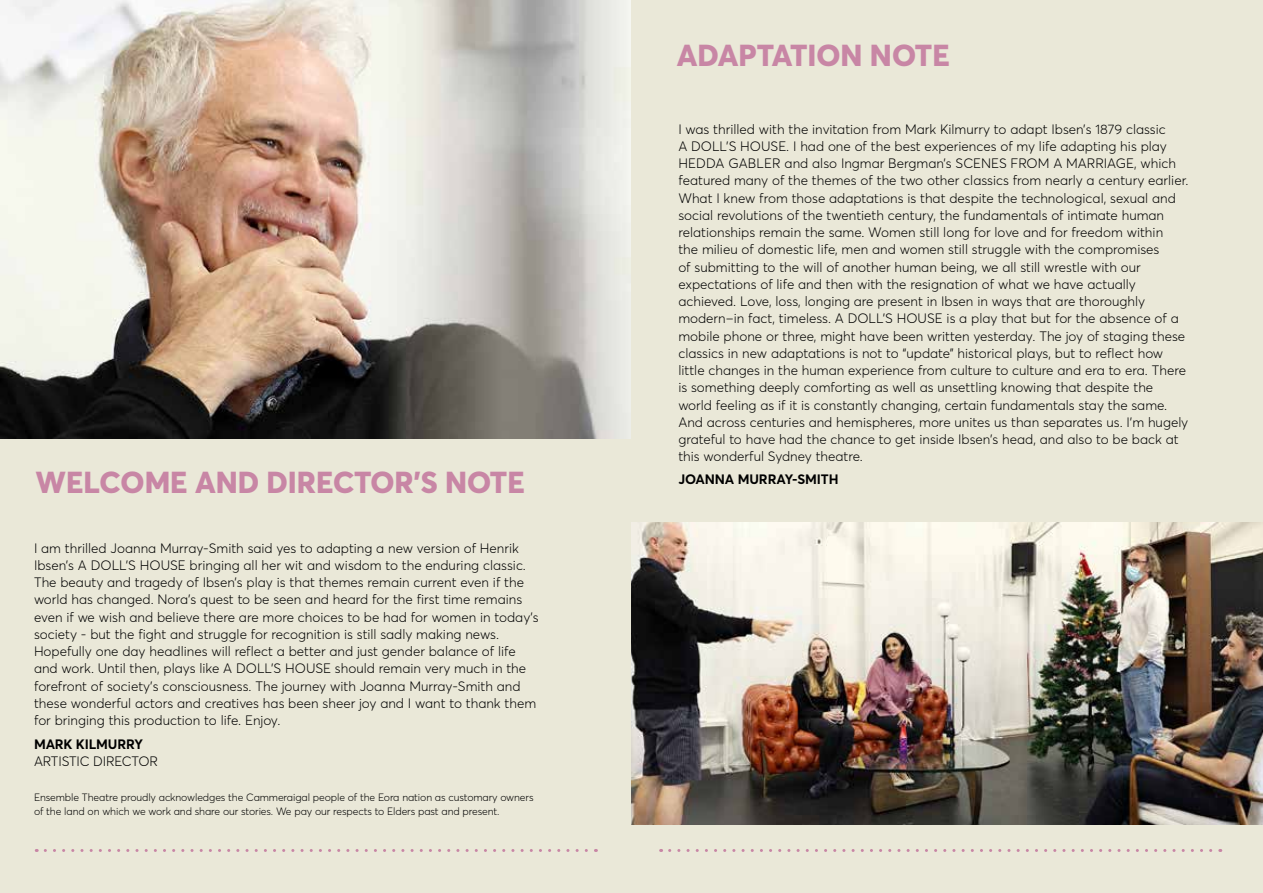
<style>
.page{position:relative;width:1263px;height:893px;background:#eae8d8}
.page>*{position:absolute;margin:0;border:0;box-sizing:border-box;transform-origin:0 0}
.t1{font:800 30px "Averta";color:#c886a5}
.t2{font:300 13.5px/17.2px "Averta";color:#000}
.t3{font:700 13.5px "Averta";letter-spacing:-.01em;color:#000}
.t4{font:300 10.5px/13.5px "Averta";letter-spacing:-.01em;color:#000}
</style>
<div class="page">
<svg style="left:670px;top:849px;width:551px;height:3px"></svg>
<svg style="left:45px;top:849px;width:551px;height:3px"></svg>
<img style="left:0;top:0;width:630px;height:439px">
<img style="left:631px;top:523px;width:632px;height:302px">
<h1 class="t1" style="left:36px;top:463px;width:491px">WELCOME AND DIRECTOR’S NOTE</h1>
<p class="t2" style="left:34px;top:539px;width:506px">I am thrilled Joanna Murray-Smith said yes to adapting a new version of Henrik Ibsen’s A DOLL’S HOUSE bringing all her wit and wisdom to the enduring classic.<br>The beauty and tragedy of Ibsen’s play is that themes remain current even if the world has changed. Nora’s quest to be seen and heard for the first time remains even if we wish and believe there are more choices to be had for women in today’s society - but the fight and struggle for recognition is still sadly making news.<br>Hopefully one day headlines will reflect a better and just gender balance of life and work. Until then, plays like A DOLL’S HOUSE should remain very much in the forefront of society’s consciousness. The journey with Joanna Murray-Smith and these wonderful actors and creatives has been sheer joy and I want to thank them for bringing this production to life. Enjoy.</p>
<p class="t3" style="left:34px;top:735px;width:110px">MARK KILMURRY</p>
<p class="t2" style="left:34px;top:752px;width:125px">ARTISTIC DIRECTOR</p>
<p class="t4" style="left:34px;top:791px;width:501px">Ensemble Theatre proudly acknowledges the Cammeraigal people of the Eora nation as customary owners of the land on which we work and share our stories. We pay our respects to Elders past and present.</p>
<h1 class="t1" style="left:677px;top:36px;width:274px">ADAPTATION NOTE</h1>
<p class="t2" style="left:678px;top:120px;width:511px">I was thrilled with the invitation from Mark Kilmurry to adapt Ibsen’s 1879 classic<br>A DOLL’S HOUSE. I had one of the best experiences of my life adapting his play HEDDA GABLER and also Ingmar Bergman’s SCENES FROM A MARRIAGE, which featured many of the themes of the two other classics from nearly a century earlier.<br>What I knew from those adaptations is that despite the technological, sexual and social revolutions of the twentieth century, the fundamentals of intimate human relationships remain the same. Women still long for love and for freedom within<br>the milieu of domestic life, men and women still struggle with the compromises<br>of submitting to the will of another human being, we all still wrestle with our expectations of life and then with the resignation of what we have actually achieved. Love, loss, longing are present in Ibsen in ways that are thoroughly modern–in fact, timeless. A DOLL’S HOUSE is a play that but for the absence of a mobile phone or three, might have been written yesterday. The joy of staging these classics in new adaptations is not to “update” historical plays, but to reflect how little changes in the human experience from culture to culture and era to era. There is something deeply comforting as well as unsettling knowing that despite the world feeling as if it is constantly changing, certain fundamentals stay the same.<br>And across centuries and hemispheres, more unites us than separates us. I’m hugely grateful to have had the chance to get inside Ibsen’s head, and also to be back at this wonderful Sydney theatre.</p>
<p class="t3" style="left:678px;top:471px;width:162px">JOANNA MURRAY-SMITH</p>
</div>
